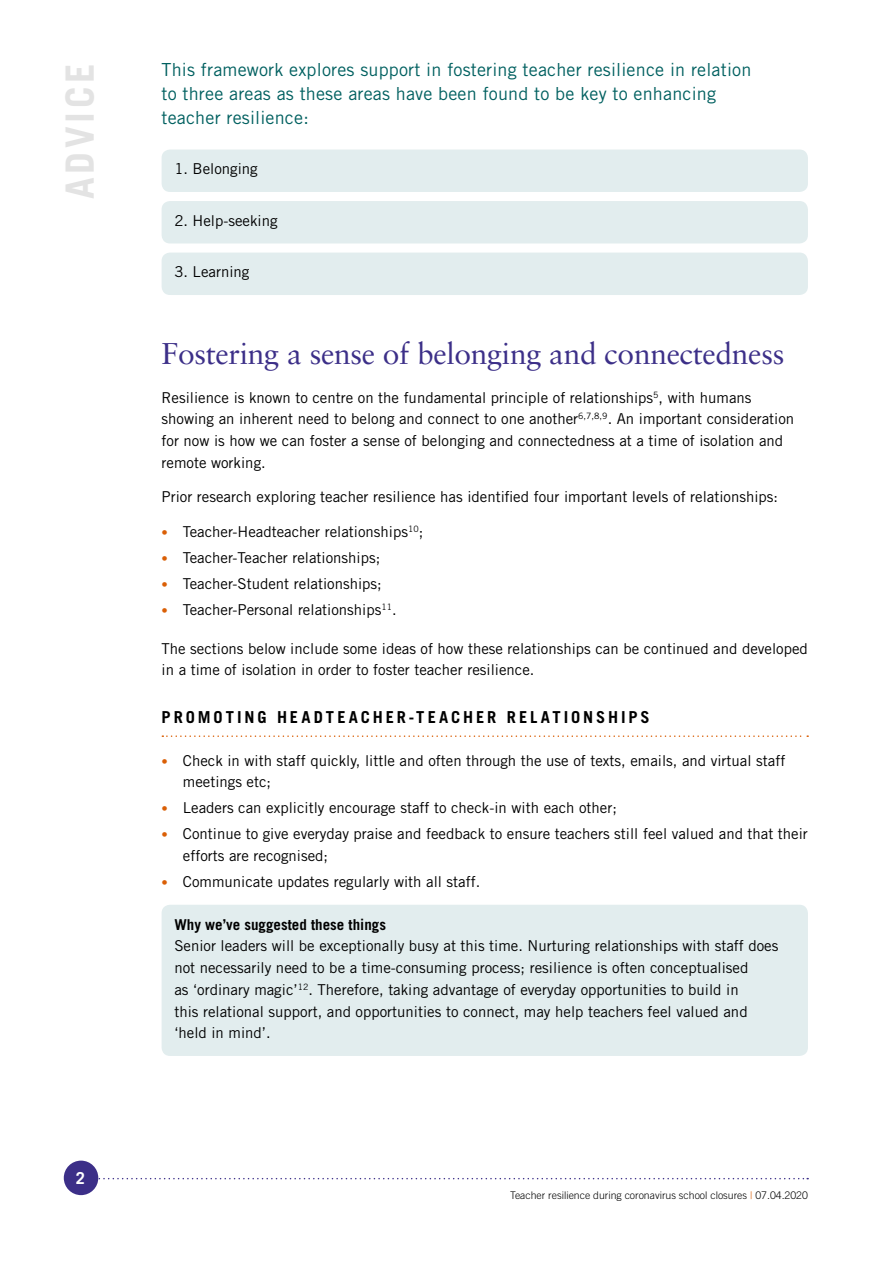
<style>
.page{position:relative;width:893px;height:1263px;background:#fff}
.page>*{position:absolute;margin:0;border:0;box-sizing:border-box;transform-origin:0 0}
.t1{font:700 39px "Trade Gothic LT Std";letter-spacing:.09em;color:#e3e3e3}
.t2{font:30px "Sabon LT Std";letter-spacing:-.01em;color:#3c2f88}
.t3{font:18px/24px "Trade Gothic LT Std";letter-spacing:.01em;color:#006060}
.t4{font:700 16.5px "Trade Gothic LT Std";letter-spacing:.175em;color:#000}
.t5{font:700 16.5px "Trade Gothic LT Std";color:#fff}
.t6{font:15px/21.8px "Trade Gothic LT Std";color:#000}
.t7{font:700 15px "Trade Gothic LT Std";color:#000}
.t8{font:300 10.5px "Trade Gothic LT Std";color:#000}
.s1{font-size:12.75px;color:#da5f06}
.s2{color:#da5f06}
</style>
<div class="page">
<svg style="left:98px;top:1178px;width:710px;height:1px"></svg>
<div style="left:64px;top:1160px;width:34px;height:35px;background:#3c2f88;border-radius:50%"></div>
<div style="left:162px;top:150px;width:646px;height:42px;background:#e2edee;border-radius:9px"></div>
<div style="left:162px;top:201px;width:646px;height:42px;background:#e2edee;border-radius:9px"></div>
<div style="left:162px;top:253px;width:646px;height:42px;background:#e2edee;border-radius:9px"></div>
<svg style="left:162px;top:735px;width:646px;height:2px"></svg>
<div style="left:162px;top:905px;width:646px;height:151px;background:#e2edee;border-radius:9px"></div>
<h1 class="t1" style="left:56px;top:199px;width:137px;rotate:-90deg">ADVICE</h1>
<p class="t5" style="left:76px;top:1168px;width:11px">2</p>
<p class="t3" style="left:162px;top:57px;width:591px">This framework explores support in fostering teacher resilience in relation to three areas as these areas have been found to be key to enhancing teacher resilience:</p>
<p class="t6" style="left:174px;top:158px;width:85px">1. Belonging</p>
<p class="t6" style="left:174px;top:209px;width:105px">2. Help-seeking</p>
<p class="t6" style="left:174px;top:261px;width:76px">3. Learning</p>
<h2 class="t2" style="left:162px;top:335px;width:624px">Fostering a sense of belonging and connectedness</h2>
<p class="t6" style="left:162px;top:386px;width:634px">Resilience is known to centre on the fundamental principle of relationships<sup>5</sup>, with humans showing an inherent need to belong and connect to one another<sup>6,7,8,9</sup>. An important consideration for now is how we can foster a sense of belonging and connectedness at a time of isolation and remote working.</p>
<p class="t6" style="left:162px;top:486px;width:618px">Prior research exploring teacher resilience has identified four important levels of relationships:</p>
<p class="t6" style="left:162px;top:520px;width:263px"><span class="s1">•</span> Teacher-Headteacher relationships<sup>10</sup>;</p>
<p class="t6" style="left:162px;top:546px;width:220px"><span class="s1">•</span> Teacher-Teacher relationships;</p>
<p class="t6" style="left:162px;top:572px;width:222px"><span class="s1">•</span> Teacher-Student relationships;</p>
<p class="t6" style="left:162px;top:598px;width:236px"><span class="s1">•</span> Teacher-Personal relationships<sup>11</sup>.</p>
<p class="t6" style="left:162px;top:637px;width:648px">The sections below include some ideas of how these relationships can be continued and developed in a time of isolation in order to foster teacher resilience.</p>
<p class="t4" style="left:162px;top:707px;width:490px">PROMOTING HEADTEACHER-TEACHER RELATIONSHIPS</p>
<p class="t6" style="left:183px;top:749px;width:604px;text-indent:-21px"><span class="s1">•</span> Check in with staff quickly, little and often through the use of texts, emails, and virtual staff meetings etc;</p>
<p class="t6" style="left:162px;top:797px;width:457px"><span class="s1">•</span> Leaders can explicitly encourage staff to check-in with each other;</p>
<p class="t6" style="left:183px;top:823px;width:627px;text-indent:-21px"><span class="s1">•</span> Continue to give everyday praise and feedback to ensure teachers still feel valued and that their efforts are recognised;</p>
<p class="t6" style="left:162px;top:871px;width:320px"><span class="s1">•</span> Communicate updates regularly with all staff.</p>
<p class="t7" style="left:174px;top:915px;width:213px">Why we’ve suggested these things</p>
<p class="t6" style="left:174px;top:935px;width:606px">Senior leaders will be exceptionally busy at this time. Nurturing relationships with staff does not necessarily need to be a time-consuming process; resilience is often conceptualised<br>as ‘ordinary magic’<sup>12</sup>. Therefore, taking advantage of everyday opportunities to build in<br>this relational support, and opportunities to connect, may help teachers feel valued and ‘held in mind’.</p>
<p class="t8" style="left:510px;top:1189px;width:299px">Teacher resilience during coronavirus school closures <span class="s2">|</span> 07.04.2020</p>
</div>
